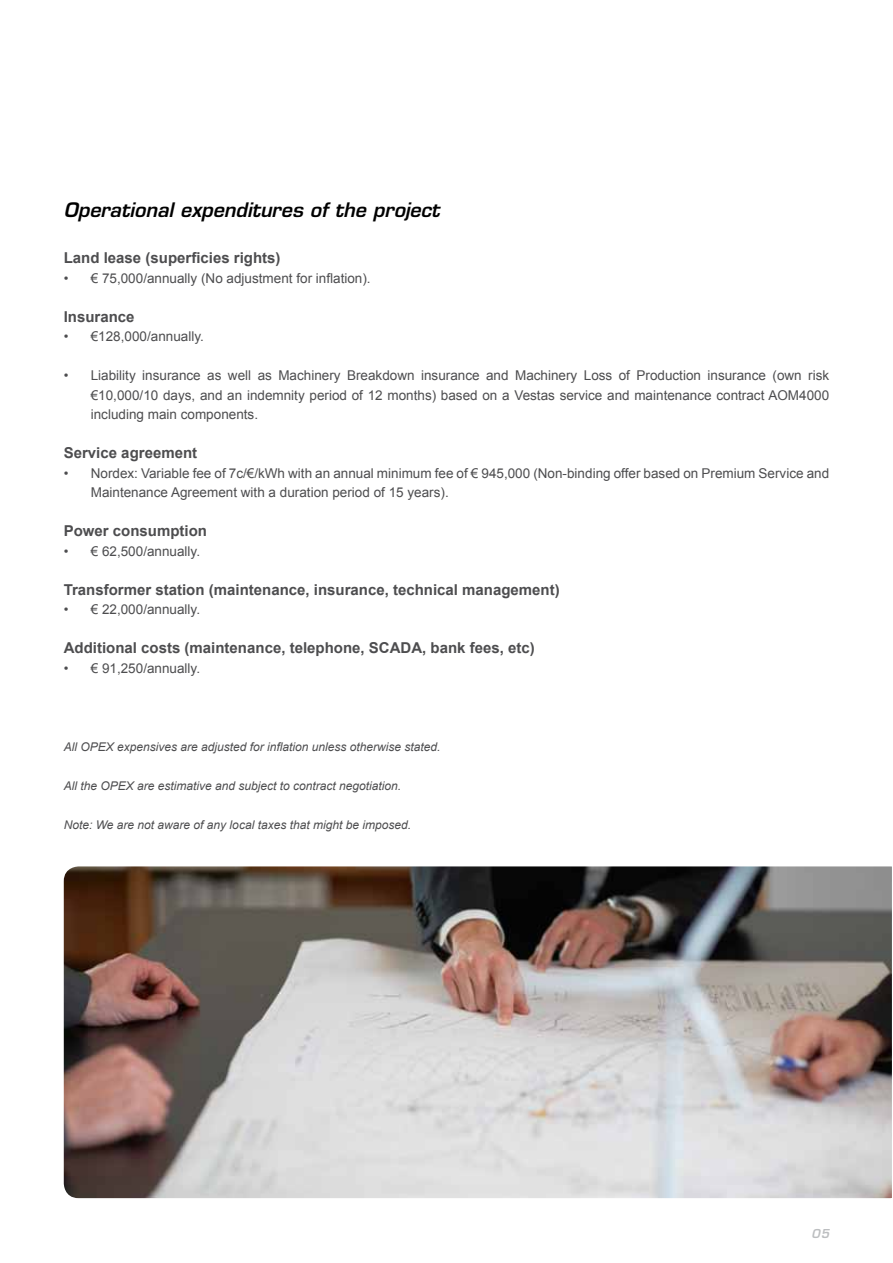
<style>
.page{position:relative;width:893px;height:1263px;background:#fff}
.page>*{position:absolute;margin:0;border:0;box-sizing:border-box;transform-origin:0 0}
.t1{font:italic 600 19.5px "Eurostile LT Std";color:#000}
.t2{font:700 15px "Arial";color:#4d4d4f}
.t3{font:13.5px/19.5px "Arial";color:#4d4d4f;text-align:justify}
.t4{font:italic 12px "Arial";color:#4d4d4f}
.t5{font:italic 600 12px "Eurostile LT Std";color:#bcbec0}
</style>
<div class="page">
<img style="left:64px;top:866px;width:828px;height:332px">
<h1 class="t1" style="left:64px;top:197px;width:377px">Operational expenditures of the project</h1>
<p class="t2" style="left:64px;top:248px;width:218px">Land lease (superficies rights)</p>
<p class="t3" style="left:64px;top:268px;width:308px">• € 75,000/annually (No adjustment for inflation).</p>
<p class="t2" style="left:64px;top:306px;width:72px">Insurance</p>
<p class="t3" style="left:64px;top:327px;width:142px">• €128,000/annually.</p>
<p class="t3" style="left:91px;top:366px;width:740px;text-indent:-27px">• Liability insurance as well as Machinery Breakdown insurance and Machinery Loss of Production insurance (own risk €10,000/10 days, and an indemnity period of 12 months) based on a Vestas service and maintenance contract AOM4000 including main components.</p>
<p class="t2" style="left:64px;top:443px;width:135px">Service agreement</p>
<p class="t3" style="left:91px;top:463px;width:740px;text-indent:-27px">• Nordex: Variable fee of 7c/€/kWh with an annual minimum fee of € 945,000 (Non-binding offer based on Premium Service and<br>Maintenance Agreement with a duration period of 15 years).</p>
<p class="t2" style="left:64px;top:521px;width:145px">Power consumption</p>
<p class="t3" style="left:64px;top:541px;width:138px">• € 62,500/annually.</p>
<p class="t2" style="left:64px;top:579px;width:497px">Transformer station (maintenance, insurance, technical management)</p>
<p class="t3" style="left:64px;top:600px;width:138px">• € 22,000/annually.</p>
<p class="t2" style="left:64px;top:638px;width:472px">Additional costs (maintenance, telephone, SCADA, bank fees, etc)</p>
<p class="t3" style="left:64px;top:658px;width:138px">• € 91,250/annually.</p>
<p class="t4" style="left:64px;top:739px;width:378px">All OPEX expensives are adjusted for inflation unless otherwise stated.</p>
<p class="t4" style="left:64px;top:778px;width:339px">All the OPEX are estimative and subject to contract negotiation.</p>
<p class="t4" style="left:64px;top:817px;width:349px">Note: We are not aware of any local taxes that might be imposed.</p>
<p class="t5" style="left:811px;top:1226px;width:19px">05</p>
</div>
